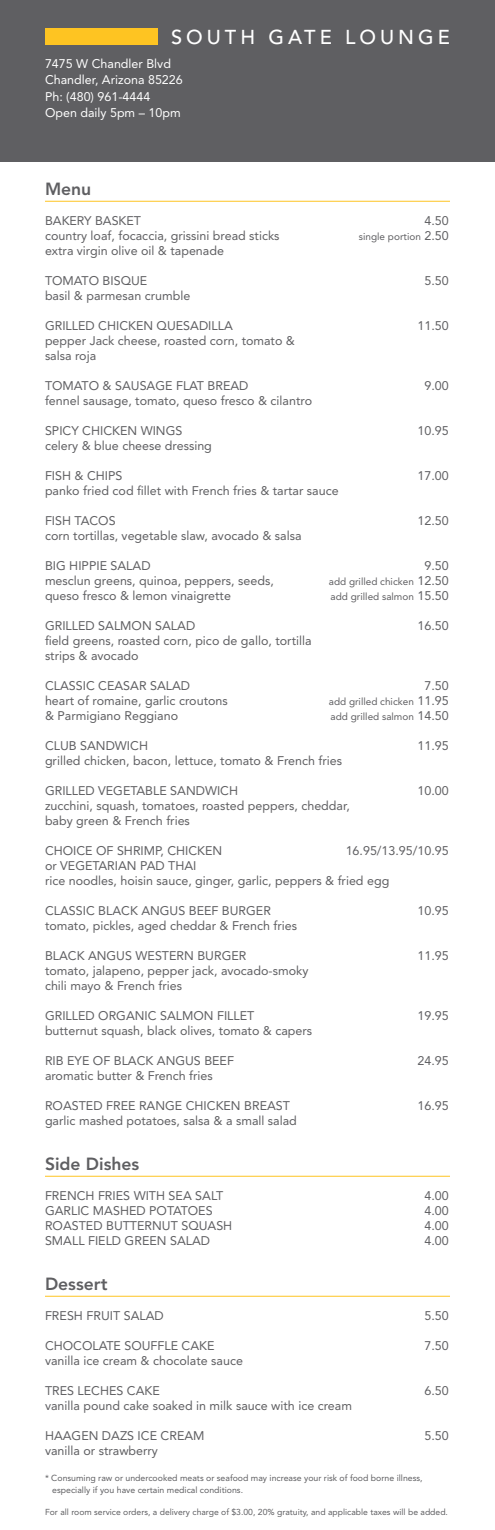
<style>
.page{position:relative;width:495px;height:1530px;background:#fff}
.page>*{position:absolute;margin:0;border:0;box-sizing:border-box;transform-origin:0 0}
.t1{font:500 20px "Avenir";letter-spacing:.2em;color:#fff}
.t2{font:800 17.5px "Avenir";color:#5f5f62}
.t3{font:12.5px "Avenir";color:#5f5f62}
.t4{font:12.5px "Avenir";color:#fff}
.t5{font:10px "Avenir";color:#5f5f62}
.t6{font:8.75px "Avenir";color:#5f5f62}
.t7{font:8.62px "Avenir";color:#5f5f62}
.s1{font-size:12.5px}
</style>
<div class="page">
<div style="left:0;top:0;width:495px;height:162px;background:#5f5f62"></div>
<div style="left:45px;top:28px;width:112px;height:17px;background:#fec422"></div>
<hr style="left:45px;top:201px;width:405px;height:1px;background:#fec422">
<hr style="left:45px;top:1176px;width:405px;height:1px;background:#fec422">
<hr style="left:45px;top:1296px;width:405px;height:1px;background:#fec422">
<p class="t1" style="left:171px;top:25px;width:280px">SOUTH GATE LOUNGE</p>
<p class="t4" style="left:45px;top:56px;width:127px">7475 W Chandler Blvd</p>
<p class="t4" style="left:45px;top:73px;width:139px">Chandler, Arizona 85226</p>
<p class="t4" style="left:45px;top:89px;width:107px">Ph: (480) 961-4444</p>
<p class="t4" style="left:45px;top:105px;width:137px">Open daily 5pm – 10pm</p>
<p class="t2" style="left:45px;top:179px;width:48px">Menu</p>
<p class="t3" style="left:45px;top:213px;width:98px">BAKERY BASKET</p>
<p class="t3" style="left:424px;top:213px;width:26px">4.50</p>
<p class="t3" style="left:45px;top:228px;width:236px">country loaf, focaccia, grissini bread sticks</p>
<p class="t5" style="left:359px;top:231px;width:91px">single portion <span class="s1">2.50</span></p>
<p class="t3" style="left:45px;top:243px;width:180px">extra virgin olive oil &amp; tapenade</p>
<p class="t3" style="left:45px;top:273px;width:104px">TOMATO BISQUE</p>
<p class="t3" style="left:424px;top:273px;width:26px">5.50</p>
<p class="t3" style="left:45px;top:288px;width:147px">basil &amp; parmesan crumble</p>
<p class="t3" style="left:45px;top:318px;width:189px">GRILLED CHICKEN QUESADILLA</p>
<p class="t3" style="left:417px;top:318px;width:33px">11.50</p>
<p class="t3" style="left:45px;top:333px;width:251px">pepper Jack cheese, roasted corn, tomato &amp;</p>
<p class="t3" style="left:45px;top:348px;width:53px">salsa roja</p>
<p class="t3" style="left:45px;top:378px;width:205px">TOMATO &amp; SAUSAGE FLAT BREAD</p>
<p class="t3" style="left:424px;top:378px;width:26px">9.00</p>
<p class="t3" style="left:45px;top:393px;width:269px">fennel sausage, tomato, queso fresco &amp; cilantro</p>
<p class="t3" style="left:45px;top:423px;width:139px">SPICY CHICKEN WINGS</p>
<p class="t3" style="left:417px;top:423px;width:33px">10.95</p>
<p class="t3" style="left:45px;top:438px;width:168px">celery &amp; blue cheese dressing</p>
<p class="t3" style="left:45px;top:468px;width:79px">FISH &amp; CHIPS</p>
<p class="t3" style="left:417px;top:468px;width:33px">17.00</p>
<p class="t3" style="left:45px;top:483px;width:295px">panko fried cod fillet with French fries &amp; tartar sauce</p>
<p class="t3" style="left:45px;top:513px;width:72px">FISH TACOS</p>
<p class="t3" style="left:417px;top:513px;width:33px">12.50</p>
<p class="t3" style="left:45px;top:528px;width:258px">corn tortillas, vegetable slaw, avocado &amp; salsa</p>
<p class="t3" style="left:45px;top:558px;width:107px">BIG HIPPIE SALAD</p>
<p class="t3" style="left:424px;top:558px;width:26px">9.50</p>
<p class="t3" style="left:45px;top:573px;width:230px">mesclun greens, quinoa, peppers, seeds,</p>
<p class="t5" style="left:329px;top:576px;width:121px">add grilled chicken <span class="s1">12.50</span></p>
<p class="t3" style="left:45px;top:588px;width:187px">queso fresco &amp; lemon vinaigrette</p>
<p class="t5" style="left:331px;top:591px;width:120px">add grilled salmon <span class="s1">15.50</span></p>
<p class="t3" style="left:45px;top:618px;width:152px">GRILLED SALMON SALAD</p>
<p class="t3" style="left:417px;top:618px;width:33px">16.50</p>
<p class="t3" style="left:45px;top:633px;width:268px">field greens, roasted corn, pico de gallo, tortilla</p>
<p class="t3" style="left:45px;top:648px;width:95px">strips &amp; avocado</p>
<p class="t3" style="left:45px;top:678px;width:147px">CLASSIC CEASAR SALAD</p>
<p class="t3" style="left:424px;top:678px;width:26px">7.50</p>
<p class="t3" style="left:45px;top:693px;width:184px">heart of romaine, garlic croutons</p>
<p class="t5" style="left:329px;top:696px;width:121px">add grilled chicken <span class="s1">11.95</span></p>
<p class="t3" style="left:45px;top:708px;width:135px">&amp; Parmigiano Reggiano</p>
<p class="t5" style="left:331px;top:711px;width:120px">add grilled salmon <span class="s1">14.50</span></p>
<p class="t3" style="left:45px;top:738px;width:105px">CLUB SANDWICH</p>
<p class="t3" style="left:417px;top:738px;width:33px">11.95</p>
<p class="t3" style="left:45px;top:753px;width:299px">grilled chicken, bacon, lettuce, tomato &amp; French fries</p>
<p class="t3" style="left:45px;top:783px;width:195px">GRILLED VEGETABLE SANDWICH</p>
<p class="t3" style="left:417px;top:783px;width:33px">10.00</p>
<p class="t3" style="left:45px;top:798px;width:306px">zucchini, squash, tomatoes, roasted peppers, cheddar,</p>
<p class="t3" style="left:45px;top:813px;width:146px">baby green &amp; French fries</p>
<p class="t3" style="left:45px;top:843px;width:179px">CHOICE OF SHRIMP, CHICKEN</p>
<p class="t3" style="left:346px;top:843px;width:105px">16.95/13.95/10.95</p>
<p class="t3" style="left:45px;top:858px;width:153px">or VEGETARIAN PAD THAI</p>
<p class="t3" style="left:45px;top:873px;width:346px">rice noodles, hoisin sauce, ginger, garlic, peppers &amp; fried egg</p>
<p class="t3" style="left:45px;top:903px;width:228px">CLASSIC BLACK ANGUS BEEF BURGER</p>
<p class="t3" style="left:417px;top:903px;width:33px">10.95</p>
<p class="t3" style="left:45px;top:918px;width:254px">tomato, pickles, aged cheddar &amp; French fries</p>
<p class="t3" style="left:45px;top:948px;width:203px">BLACK ANGUS WESTERN BURGER</p>
<p class="t3" style="left:417px;top:948px;width:33px">11.95</p>
<p class="t3" style="left:45px;top:963px;width:265px">tomato, jalapeno, pepper jack, avocado-smoky</p>
<p class="t3" style="left:45px;top:978px;width:139px">chili mayo &amp; French fries</p>
<p class="t3" style="left:45px;top:1008px;width:211px">GRILLED ORGANIC SALMON FILLET</p>
<p class="t3" style="left:417px;top:1008px;width:33px">19.95</p>
<p class="t3" style="left:45px;top:1023px;width:269px">butternut squash, black olives, tomato &amp; capers</p>
<p class="t3" style="left:45px;top:1053px;width:191px">RIB EYE OF BLACK ANGUS BEEF</p>
<p class="t3" style="left:417px;top:1053px;width:33px">24.95</p>
<p class="t3" style="left:45px;top:1068px;width:169px">aromatic butter &amp; French fries</p>
<p class="t3" style="left:45px;top:1098px;width:247px">ROASTED FREE RANGE CHICKEN BREAST</p>
<p class="t3" style="left:417px;top:1098px;width:33px">16.95</p>
<p class="t3" style="left:45px;top:1113px;width:253px">garlic mashed potatoes, salsa &amp; a small salad</p>
<p class="t2" style="left:45px;top:1154px;width:96px">Side Dishes</p>
<p class="t3" style="left:45px;top:1188px;width:180px">FRENCH FRIES WITH SEA SALT</p>
<p class="t3" style="left:424px;top:1188px;width:26px">4.00</p>
<p class="t3" style="left:45px;top:1203px;width:169px">GARLIC MASHED POTATOES</p>
<p class="t3" style="left:424px;top:1203px;width:26px">4.00</p>
<p class="t3" style="left:45px;top:1218px;width:189px">ROASTED BUTTERNUT SQUASH</p>
<p class="t3" style="left:424px;top:1218px;width:26px">4.00</p>
<p class="t3" style="left:45px;top:1233px;width:167px">SMALL FIELD GREEN SALAD</p>
<p class="t3" style="left:424px;top:1233px;width:26px">4.00</p>
<p class="t2" style="left:45px;top:1274px;width:64px">Dessert</p>
<p class="t3" style="left:45px;top:1308px;width:120px">FRESH FRUIT SALAD</p>
<p class="t3" style="left:424px;top:1308px;width:26px">5.50</p>
<p class="t3" style="left:45px;top:1338px;width:171px">CHOCOLATE SOUFFLE CAKE</p>
<p class="t3" style="left:424px;top:1338px;width:26px">7.50</p>
<p class="t3" style="left:45px;top:1353px;width:200px">vanilla ice cream &amp; chocolate sauce</p>
<p class="t3" style="left:45px;top:1383px;width:116px">TRES LECHES CAKE</p>
<p class="t3" style="left:424px;top:1383px;width:26px">6.50</p>
<p class="t3" style="left:45px;top:1398px;width:309px">vanilla pound cake soaked in milk sauce with ice cream</p>
<p class="t3" style="left:45px;top:1428px;width:161px">HAAGEN DAZS ICE CREAM</p>
<p class="t3" style="left:424px;top:1428px;width:26px">5.50</p>
<p class="t3" style="left:45px;top:1443px;width:115px">vanilla or strawberry</p>
<p class="t6" style="left:45px;top:1473px;width:379px">* Consuming raw or undercooked meats or seafood may increase your risk of food borne illness,</p>
<p class="t6" style="left:52px;top:1484px;width:192px">especially if you have certain medical conditions.</p>
<p class="t7" style="left:45px;top:1507px;width:405px">For all room service orders, a delivery charge of $3.00, 20% gratuity, and applicable taxes will be added.</p>
</div>
